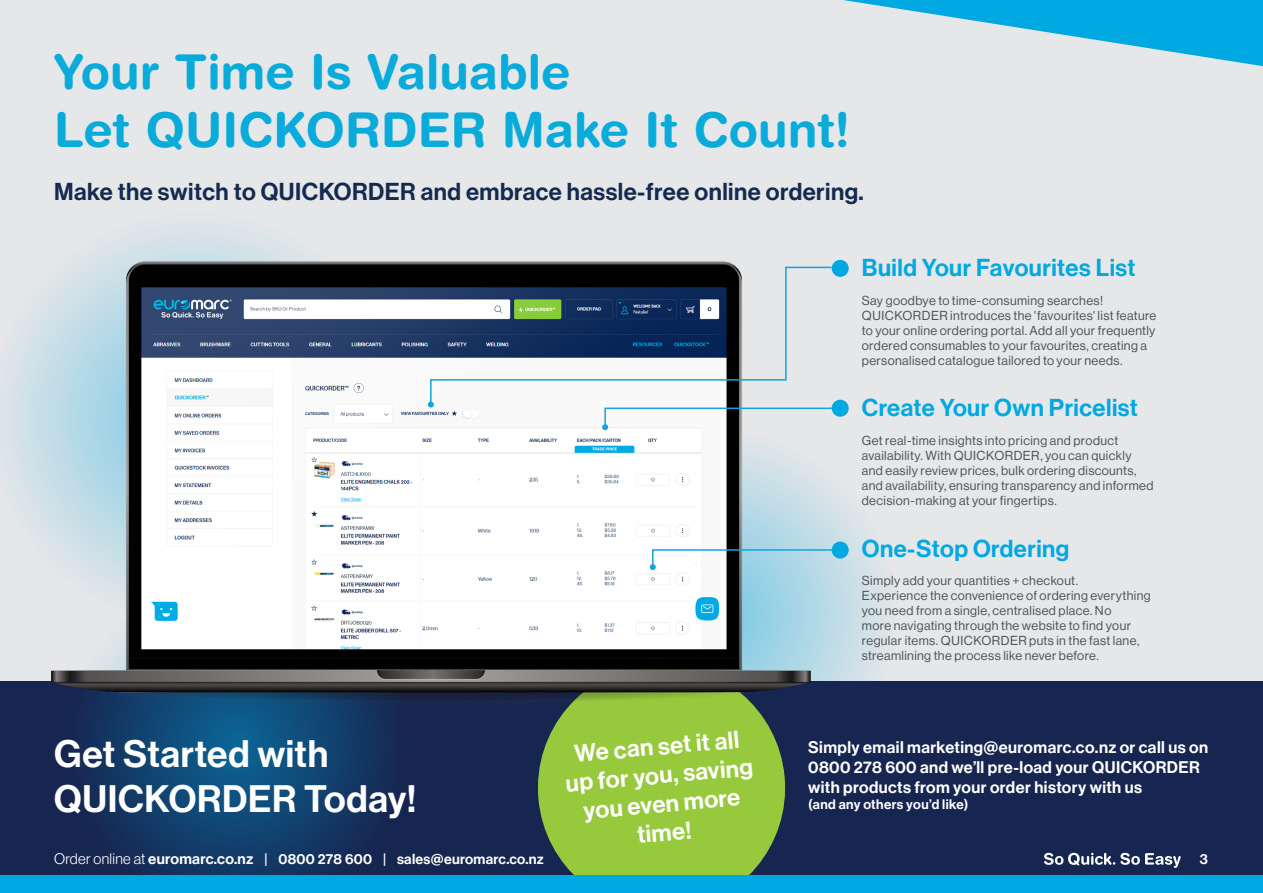
<style>
.page{position:relative;width:1263px;height:893px;background:#fff}
.page>*{position:absolute;margin:0;border:0;box-sizing:border-box;transform-origin:0 0}
.FREE{font:700 48px/57.6px "Helvetica Rounded LT Std";letter-spacing:.005em;color:#08abd9}
.FREE-2{font:37.5px/45px "Neue Haas Display Mediu";letter-spacing:.02em;color:#fff}
.t1{font:24px "Neue Haas Display Mediu";letter-spacing:.02em;color:#00a8e1}
.t2{font:24px "Neue Haas Display Mediu";letter-spacing:.02em;color:#152a4f}
.FREE-3{font:24px/28.8px "Neue Haas Display Mediu";color:#fff;text-align:center}
.FREE-4{font:16.5px/19.8px "Neue Haas Display Mediu";letter-spacing:.025em;color:#fff}
.t3{font:14.25px "Neue Haas Display Mediu";letter-spacing:.02em;color:#fff}
.FREE-5{font:13.5px "Neue Haas Display Mediu";letter-spacing:.035em;color:#fff}
.Body__Bullets{font:12.75px/15px "Neue Haas Display";letter-spacing:.03em;color:#4f5252}
.s1{font-family:"Neue Haas Display";font-weight:300;font-size:15px}
.s2{font-size:15px}
</style>
<div class="page">
<div style="left:0;top:0;width:1263px;height:876px;background:#e6e7e9"></div>
<div style="left:0;top:682px;width:1263px;height:194px;background:#172650"></div>
<svg style="left:66px;top:860px;width:341px;height:16px;fill:#152f5a"></svg>
<svg style="left:1044px;top:853px;width:137px;height:15px"></svg>
<svg style="left:532px;top:860px;width:258px;height:16px;fill:#97c93c"></svg>
<img style="left:0;top:228px;width:904px;height:632px">
<svg style="left:843px;top:0;width:420px;height:66px"></svg>
<div style="left:832px;top:260px;width:17px;height:17px;background:#00a8e1;border-radius:50%"></div>
<div style="left:832px;top:400px;width:17px;height:17px;background:#00a8e1;border-radius:50%"></div>
<div style="left:832px;top:542px;width:17px;height:17px;background:#00a8e1;border-radius:50%"></div>
<svg style="left:429px;top:266px;width:404px;height:140px"></svg>
<svg style="left:428px;top:402px;width:6px;height:6px"></svg>
<svg style="left:602px;top:407px;width:237px;height:23px"></svg>
<svg style="left:650px;top:548px;width:185px;height:22px;background:#b2d1dd"></svg>
<div style="left:0;top:876px;width:1263px;height:17px;background:#00a8e1"></div>
<p class="FREE" style="left:54px;top:43px;width:797px">Your Time Is Valuable<br>Let QUICKORDER Make It Count!</p>
<p class="t2" style="left:54px;top:178px;width:811px">Make the switch to QUICKORDER and embrace hassle-free online ordering.</p>
<p class="FREE-2" style="left:54px;top:732px;width:364px">Get Started with<br>QUICKORDER Today!</p>
<p class="t3" style="left:54px;top:851px;width:491px"><span class="s1">Order online at</span> <span class="s2">euromarc.co.nz</span> | 0800 278 600 | sales@euromarc.co.nz</p>
<p class="FREE-3" style="left:562px;top:741px;width:189px;rotate:-5deg">We can set it all up for you, saving you even more time!</p>
<p class="t1" style="left:862px;top:254px;width:275px">Build Your Favourites List</p>
<p class="Body__Bullets" style="left:862px;top:293px;width:296px">Say goodbye to time-consuming searches!<br>QUICKORDER introduces the 'favourites' list feature to your online ordering portal. Add all your frequently ordered consumables to your favourites, creating a personalised catalogue tailored to your needs.</p>
<p class="t1" style="left:862px;top:394px;width:277px">Create Your Own Pricelist</p>
<p class="Body__Bullets" style="left:862px;top:433px;width:293px">Get real-time insights into pricing and product availability. With QUICKORDER, you can quickly and easily review prices, bulk ordering discounts, and availability, ensuring transparency and informed decision-making at your fingertips.</p>
<p class="t1" style="left:862px;top:534px;width:209px">One-Stop Ordering</p>
<p class="Body__Bullets" style="left:862px;top:573px;width:218px">Simply add your quantities + checkout.</p>
<p class="Body__Bullets" style="left:862px;top:588px;width:290px">Experience the convenience of ordering everything you need from a single, centralised place. No<br>more navigating through the website to find your regular items. QUICKORDER puts in the fast lane, streamlining the process like never before.</p>
<p class="FREE-4" style="left:808px;top:737px;width:401px">Simply email marketing@euromarc.co.nz or call us on<br>0800 278 600 and we’ll pre-load your QUICKORDER with products from your order history with us</p>
<p class="FREE-5" style="left:808px;top:796px;width:162px">(and any others you’d like)</p>
<p class="t3" style="left:1200px;top:851px;width:10px">3</p>
</div>
